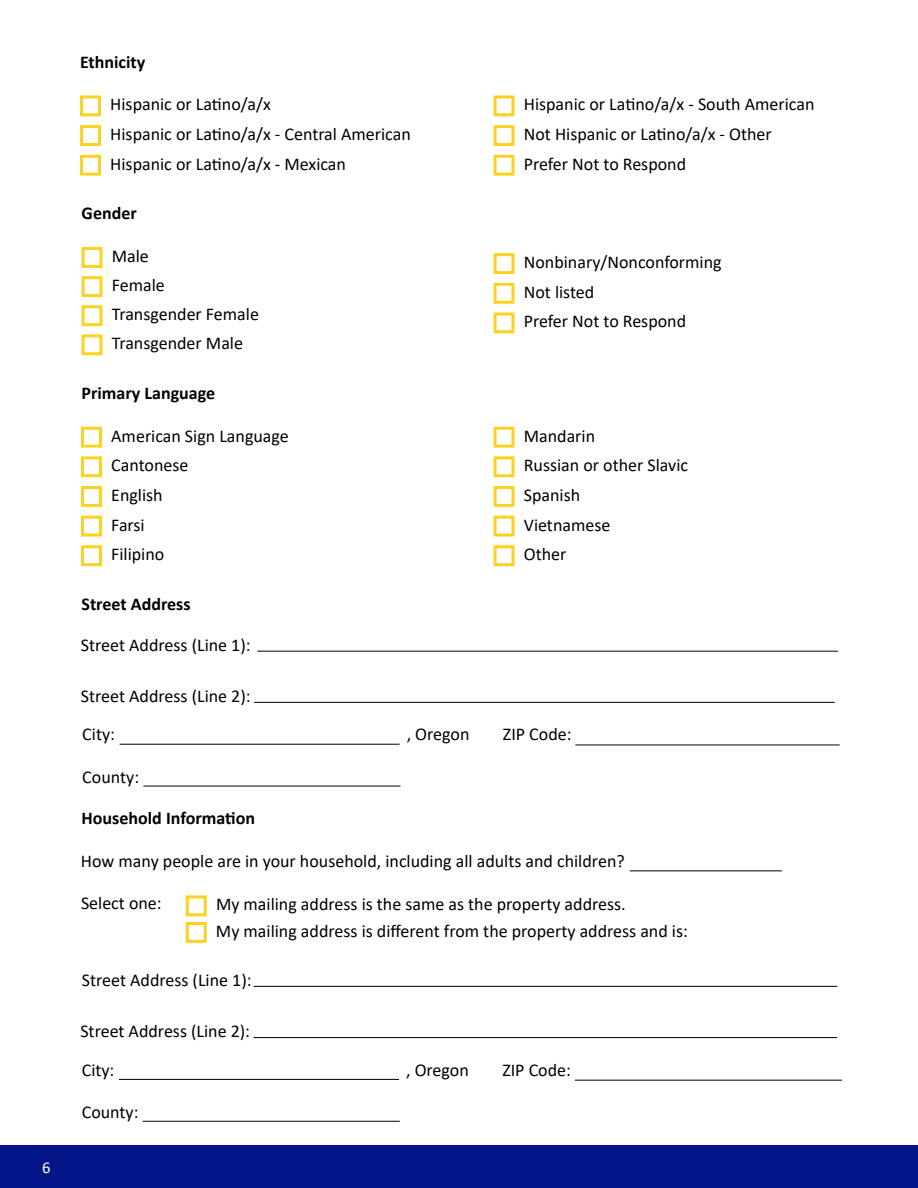
<style>
.page{position:relative;width:918px;height:1188px;background:#fff}
.page>*{position:absolute;margin:0;border:0;box-sizing:border-box;transform-origin:0 0}
.t1{font:18px/29.7px "Calibri";color:#000}
.t2{font:700 18px "Calibri";color:#000}
.t3{font:16.5px "Calibri";color:#fff}
</style>
<div class="page">
<div style="left:80px;top:95px;width:21px;height:21px;border:3px solid #fbd220"></div>
<div style="left:80px;top:125px;width:21px;height:21px;border:3px solid #fbd220"></div>
<div style="left:80px;top:155px;width:21px;height:21px;border:3px solid #fbd220"></div>
<div style="left:494px;top:95px;width:20px;height:21px;border:3px solid #fbd220"></div>
<div style="left:494px;top:125px;width:20px;height:21px;border:3px solid #fbd220"></div>
<div style="left:494px;top:155px;width:20px;height:21px;border:3px solid #fbd220"></div>
<div style="left:82px;top:247px;width:20px;height:21px;border:3px solid #fbd220"></div>
<div style="left:82px;top:276px;width:20px;height:21px;border:3px solid #fbd220"></div>
<div style="left:82px;top:305px;width:20px;height:21px;border:3px solid #fbd220"></div>
<div style="left:494px;top:253px;width:20px;height:21px;border:3px solid #fbd220"></div>
<div style="left:494px;top:283px;width:20px;height:21px;border:3px solid #fbd220"></div>
<div style="left:82px;top:334px;width:20px;height:21px;border:3px solid #fbd220"></div>
<div style="left:494px;top:312px;width:20px;height:21px;border:3px solid #fbd220"></div>
<div style="left:81px;top:427px;width:21px;height:21px;border:3px solid #fbd220"></div>
<div style="left:81px;top:456px;width:21px;height:21px;border:3px solid #fbd220"></div>
<div style="left:81px;top:486px;width:21px;height:21px;border:3px solid #fbd220"></div>
<div style="left:81px;top:516px;width:21px;height:21px;border:3px solid #fbd220"></div>
<div style="left:494px;top:427px;width:20px;height:21px;border:3px solid #fbd220"></div>
<div style="left:494px;top:516px;width:20px;height:21px;border:3px solid #fbd220"></div>
<div style="left:81px;top:545px;width:21px;height:21px;border:3px solid #fbd220"></div>
<div style="left:494px;top:456px;width:20px;height:21px;border:3px solid #fbd220"></div>
<div style="left:494px;top:486px;width:20px;height:21px;border:3px solid #fbd220"></div>
<div style="left:494px;top:545px;width:20px;height:21px;border:3px solid #fbd220"></div>
<hr style="left:630px;top:870px;width:152px;height:1px;background:#000">
<div style="left:186px;top:895px;width:21px;height:21px;border:3px solid #fbd220"></div>
<div style="left:186px;top:922px;width:21px;height:21px;border:3px solid #fbd220"></div>
<hr style="left:254px;top:986px;width:583px;height:1px;background:#000">
<hr style="left:254px;top:1037px;width:583px;height:1px;background:#000">
<hr style="left:119px;top:1079px;width:280px;height:1px;background:#000">
<hr style="left:575px;top:1080px;width:267px;height:1px;background:#000">
<hr style="left:143px;top:1121px;width:257px;height:1px;background:#000">
<div style="left:0;top:1146px;width:918px;height:42px;background:#041589"></div>
<hr style="left:257px;top:651px;width:581px;height:1px;background:#000">
<hr style="left:254px;top:702px;width:581px;height:1px;background:#000">
<hr style="left:120px;top:744px;width:280px;height:1px;background:#000">
<hr style="left:575px;top:745px;width:265px;height:1px;background:#000">
<hr style="left:143px;top:786px;width:257px;height:1px;background:#000">
<p class="t3" style="left:42px;top:1157px;width:10px">6</p>
<p class="t2" style="left:80px;top:49px;width:67px">Ethnicity</p>
<p class="t1" style="left:110px;top:89px;width:302px">Hispanic or Latino/a/x<br>Hispanic or Latino/a/x - Central American<br>Hispanic or Latino/a/x - Mexican</p>
<p class="t1" style="left:524px;top:89px;width:292px">Hispanic or Latino/a/x - South American<br>Not Hispanic or Latino/a/x - Other<br>Prefer Not to Respond</p>
<p class="t2" style="left:82px;top:200px;width:57px">Gender</p>
<p class="t1" style="left:112px;top:241px;width:149px;line-height:29.1px">Male<br>Female<br>Transgender Female</p>
<p class="t1" style="left:524px;top:247px;width:199px">Nonbinary/Nonconforming<br>Not listed</p>
<p class="t1" style="left:112px;top:328px;width:133px">Transgender Male</p>
<p class="t1" style="left:524px;top:306px;width:164px">Prefer Not to Respond</p>
<p class="t2" style="left:82px;top:380px;width:135px">Primary Language</p>
<p class="t1" style="left:111px;top:420px;width:179px">American Sign Language<br>Cantonese<br>English<br>Farsi</p>
<p class="t1" style="left:524px;top:420px;width:73px">Mandarin</p>
<p class="t1" style="left:524px;top:450px;width:166px">Russian or other Slavic<br>Spanish</p>
<p class="t1" style="left:524px;top:509px;width:88px">Vietnamese</p>
<p class="t1" style="left:111px;top:539px;width:55px">Filipino</p>
<p class="t2" style="left:82px;top:591px;width:111px">Street Address</p>
<p class="t1" style="left:81px;top:630px;width:171px">Street Address (Line 1):</p>
<p class="t1" style="left:81px;top:676px;width:171px;line-height:38.5px">Street Address (Line 2):<br>City:</p>
<p class="t1" style="left:82px;top:762px;width:58px">County:</p>
<p class="t1" style="left:524px;top:539px;width:44px">Other</p>
<p class="t1" style="left:407px;top:719px;width:64px">, Oregon</p>
<p class="t1" style="left:503px;top:719px;width:70px">ZIP Code:</p>
<p class="t2" style="left:82px;top:806px;width:175px">Household Information</p>
<p class="t1" style="left:81px;top:845px;width:545px">How many people are in your household, including all adults and children?</p>
<p class="t1" style="left:81px;top:888px;width:82px">Select one:</p>
<p class="t1" style="left:216px;top:891px;width:473px;line-height:26.5px">My mailing address is the same as the property address.<br>My mailing address is different from the property address and is:</p>
<p class="t1" style="left:82px;top:965px;width:171px">Street Address (Line 1):</p>
<p class="t1" style="left:80px;top:1011px;width:171px;line-height:38.5px">Street Address (Line 2):<br>City:</p>
<p class="t1" style="left:406px;top:1054px;width:64px">, Oregon</p>
<p class="t1" style="left:502px;top:1054px;width:70px">ZIP Code:</p>
<p class="t1" style="left:82px;top:1097px;width:58px">County:</p>
</div>
